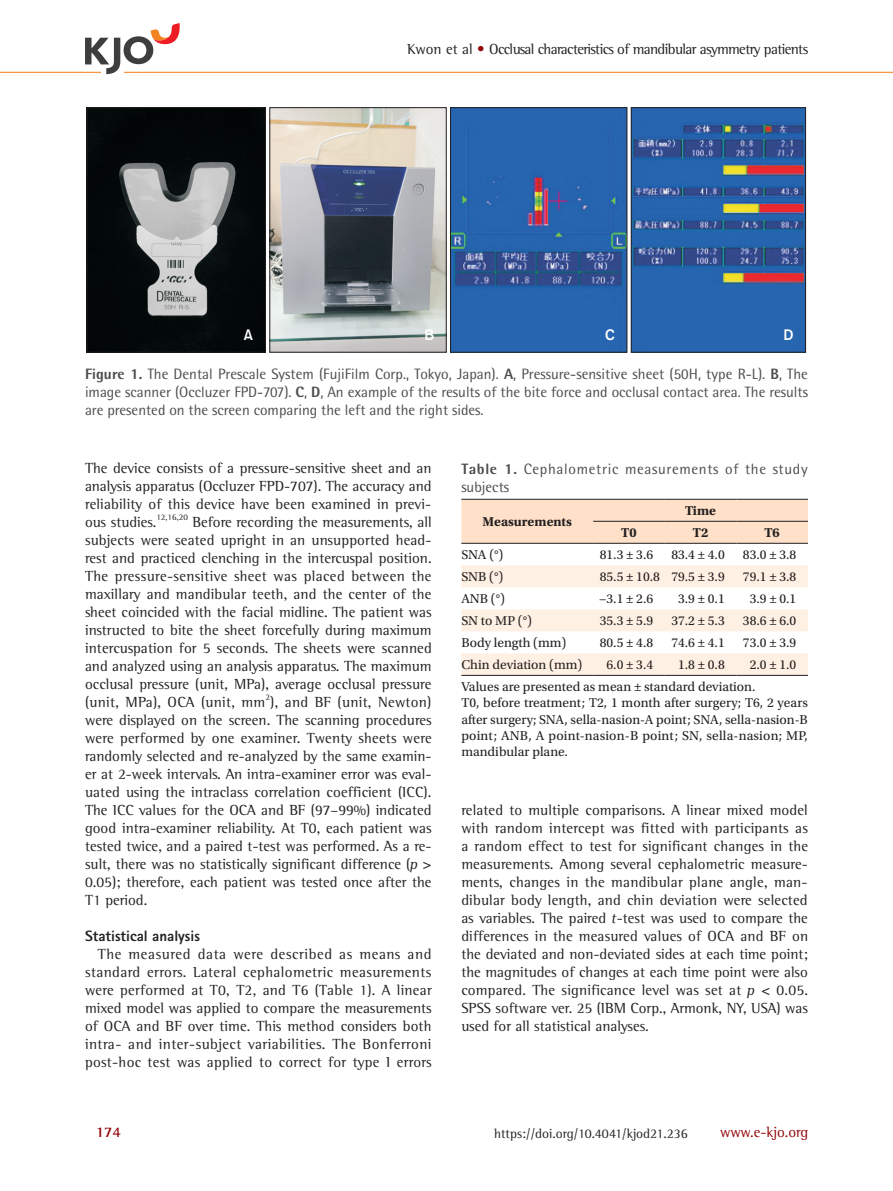
<style>
.page{position:relative;width:893px;height:1191px;background:#fff}
.page>*{position:absolute;margin:0;border:0;box-sizing:border-box;transform-origin:0 0}
.t1{font:15px/18px "Rotis Semi Serif Std";color:#231f20;text-align:justify}
.t2{font:15px/18px "Rotis Semi Sans Std";color:#4b4c4d;text-align:justify}
.t3{font:15px "Rotis Semi Serif Std";letter-spacing:-.04em;color:#231f20}
.t4{font:15px/18px "Rotis Semi Sans Std";letter-spacing:.045em;color:#4b4c4d}
.t5{font:800 15px "Rotis Sans Serif Std";color:#231f20}
.t6{font:15px "Rotis Semi Serif Std";color:#920407}
.t7{font:15px "Gothic 725 BT Bold A";color:#fff}
.t8{font:700 15px "Rotis Semi Serif Std";color:#920407}
.t9{font:13.5px/16.2px "Utopia Std";color:#231f20}
.t10{font:13.5px "Rotis Semi Serif Std";color:#231f20}
.t11{font:700 13.5px "Utopia Std";color:#231f20}
.t12{font:8.7px "Rotis Semi Serif Std";color:#231f20}
.s1{color:#920407}
.s2{font-weight:800}
.s3{font-style:italic}
</style>
<div class="page">
<hr style="left:0;top:72px;width:893px;height:1px;background:#f58220">
<svg style="left:85px;top:23px;width:95px;height:51px"></svg>
<svg style="left:86px;top:107px;width:720px;height:246px;background:#4e6788"></svg>
<div style="left:461px;top:500px;width:347px;height:43px;background:#fee1c8"></div>
<svg style="left:461px;top:565px;width:347px;height:110px"></svg>
<hr style="left:593px;top:521px;width:72px;height:1px;background:#231f20">
<hr style="left:665px;top:521px;width:71px;height:1px;background:#231f20">
<hr style="left:736px;top:521px;width:72px;height:1px;background:#231f20">
<hr style="left:461px;top:499px;width:132px;height:1px;background:#231f20">
<hr style="left:593px;top:499px;width:72px;height:1px;background:#231f20">
<hr style="left:665px;top:499px;width:71px;height:1px;background:#231f20">
<hr style="left:736px;top:499px;width:72px;height:1px;background:#231f20">
<hr style="left:461px;top:543px;width:132px;height:1px;background:#231f20">
<hr style="left:593px;top:543px;width:72px;height:1px;background:#231f20">
<hr style="left:665px;top:543px;width:71px;height:1px;background:#231f20">
<hr style="left:736px;top:543px;width:72px;height:1px;background:#231f20">
<hr style="left:461px;top:675px;width:132px;height:1px;background:#231f20">
<hr style="left:593px;top:675px;width:72px;height:1px;background:#231f20">
<hr style="left:665px;top:675px;width:71px;height:1px;background:#231f20">
<hr style="left:736px;top:675px;width:72px;height:1px;background:#231f20">
<p class="t3" style="left:407px;top:40px;width:403px">Kwon et al <span class="s1">•</span> Occlusal characteristics of mandibular asymmetry patients</p>
<p class="t7" style="left:244px;top:326px;width:11px">A</p>
<p class="t7" style="left:424px;top:326px;width:11px">B</p>
<p class="t7" style="left:605px;top:326px;width:11px">C</p>
<p class="t7" style="left:784px;top:326px;width:12px">D</p>
<p class="t2" style="left:85px;top:365px;width:724px"><span class="s2">Figure 1.</span> The Dental Prescale System (FujiFilm Corp., Tokyo, Japan). <span class="s2">A</span>, Pressure-sensitive sheet (50H, type R-L). <span class="s2">B</span>, The image scanner (Occluzer FPD-707). <span class="s2">C</span>, <span class="s2">D</span>, An example of the results of the bite force and occlusal contact area. The results are presented on the screen comparing the left and the right sides.</p>
<p class="t1" style="left:85px;top:459px;width:348px">The device consists of a pressure-sensitive sheet and an analysis apparatus (Occluzer FPD-707). The accuracy and reliability of this device have been examined in previ&shy;ous studies.</p>
<p class="t12" style="left:156px;top:512px;width:33px">12,16,20</p>
<p class="t1" style="left:85px;top:513px;width:348px;text-indent:108px">Before recording the measurements, all subjects were seated upright in an unsupported head&shy;rest and practiced clenching in the intercuspal position.<br>The pressure-sensitive sheet was placed between the maxillary and mandibular teeth, and the center of the sheet coincided with the facial midline. The patient was instructed to bite the sheet forcefully during maximum intercuspation for 5 seconds. The sheets were scanned and analyzed using an analysis apparatus. The maximum occlusal pressure (unit, MPa), average occlusal pressure (unit, MPa), OCA (unit, mm ), and BF (unit, Newton)</p>
<p class="t12" style="left:266px;top:692px;width:6px">2</p>
<p class="t1" style="left:85px;top:711px;width:348px">were displayed on the screen. The scanning procedures were performed by one examiner. Twenty sheets were randomly selected and re-analyzed by the same examin&shy;er at 2-week intervals. An intra-examiner error was eval&shy;uated using the intraclass correlation coefficient (ICC).<br>The ICC values for the OCA and BF (97–99%) indicated good intra-examiner reliability. At T0, each patient was tested twice, and a paired t-test was performed. As a re&shy;sult, there was no statistically significant difference (<span class="s3">p</span> &gt; 0.05); therefore, each patient was tested once after the T1 period.</p>
<p class="t5" style="left:85px;top:926px;width:116px">Statistical analysis</p>
<p class="t1" style="left:85px;top:945px;width:348px;text-indent:13px">The measured data were described as means and standard errors. Lateral cephalometric measurements were performed at T0, T2, and T6 (Table 1). A linear mixed model was applied to compare the measurements of OCA and BF over time. This method considers both intra- and inter-subject variabilities. The Bonferroni post-hoc test was applied to correct for type I errors</p>
<p class="t4" style="left:461px;top:460px;width:348px"><span class="s2">Table 1.</span> Cephalometric measurements of the study subjects</p>
<p class="t11" style="left:483px;top:513px;width:91px">Measurements</p>
<p class="t11" style="left:685px;top:502px;width:33px">Time</p>
<p class="t11" style="left:621px;top:524px;width:17px">T0</p>
<p class="t11" style="left:693px;top:524px;width:17px">T2</p>
<p class="t11" style="left:764px;top:524px;width:17px">T6</p>
<p class="t9" style="left:461px;top:546px;width:44px">SNA (°)</p>
<p class="t9" style="left:600px;top:546px;width:55px">81.3 ± 3.6</p>
<p class="t9" style="left:671px;top:546px;width:55px">83.4 ± 4.0</p>
<p class="t9" style="left:743px;top:546px;width:55px">83.0 ± 3.8</p>
<p class="t9" style="left:461px;top:568px;width:43px">SNB (°)</p>
<p class="t9" style="left:600px;top:568px;width:126px">85.5 ± 10.8 79.5 ± 3.9</p>
<p class="t9" style="left:743px;top:568px;width:55px">79.1 ± 3.8</p>
<p class="t9" style="left:461px;top:590px;width:45px">ANB (°)</p>
<p class="t9" style="left:599px;top:590px;width:55px">−3.1 ± 2.6</p>
<p class="t9" style="left:678px;top:590px;width:48px">3.9 ± 0.1</p>
<p class="t9" style="left:750px;top:590px;width:48px">3.9 ± 0.1</p>
<p class="t9" style="left:461px;top:612px;width:72px">SN to MP (°)</p>
<p class="t9" style="left:600px;top:612px;width:55px">35.3 ± 5.9</p>
<p class="t9" style="left:671px;top:612px;width:55px">37.2 ± 5.3</p>
<p class="t9" style="left:743px;top:612px;width:55px">38.6 ± 6.0</p>
<p class="t9" style="left:461px;top:634px;width:107px">Body length (mm)</p>
<p class="t9" style="left:600px;top:634px;width:55px">80.5 ± 4.8</p>
<p class="t9" style="left:671px;top:634px;width:55px">74.6 ± 4.1</p>
<p class="t9" style="left:743px;top:634px;width:55px">73.0 ± 3.9</p>
<p class="t9" style="left:461px;top:656px;width:122px">Chin deviation (mm)</p>
<p class="t9" style="left:606px;top:656px;width:48px">6.0 ± 3.4</p>
<p class="t9" style="left:678px;top:656px;width:48px">1.8 ± 0.8</p>
<p class="t9" style="left:461px;top:653px;width:336px;line-height:22.4px;text-indent:288px">2.0 ± 1.0<br>Values are presented as mean ± standard deviation.</p>
<p class="t9" style="left:461px;top:695px;width:348px;text-align:justify">T0, before treatment; T2, 1 month after surgery; T6, 2 years after surgery; SNA, sella-nasion-A point; SNA, sella-nasion-B point; ANB, A point-nasion-B point; SN, sella-nasion; MP, mandibular plane.</p>
<p class="t1" style="left:461px;top:801px;width:348px">related to multiple comparisons. A linear mixed model with random intercept was fitted with participants as a random effect to test for significant changes in the measurements. Among several cephalometric measure&shy;ments, changes in the mandibular plane angle, man&shy;dibular body length, and chin deviation were selected as variables. The paired <span class="s3">t</span>-test was used to compare the differences in the measured values of OCA and BF on the deviated and non-deviated sides at each time point; the magnitudes of changes at each time point were also compared. The significance level was set at <span class="s3">p</span> &lt; 0.05.<br>SPSS software ver. 25 (IBM Corp., Armonk, NY, USA) was used for all statistical analyses.</p>
<p class="t8" style="left:96px;top:1122px;width:27px">174</p>
<p class="t10" style="left:494px;top:1125px;width:195px">https://doi.org/10.4041/kjod21.236</p>
<p class="t6" style="left:720px;top:1122px;width:90px">www.e-kjo.org</p>
</div>
